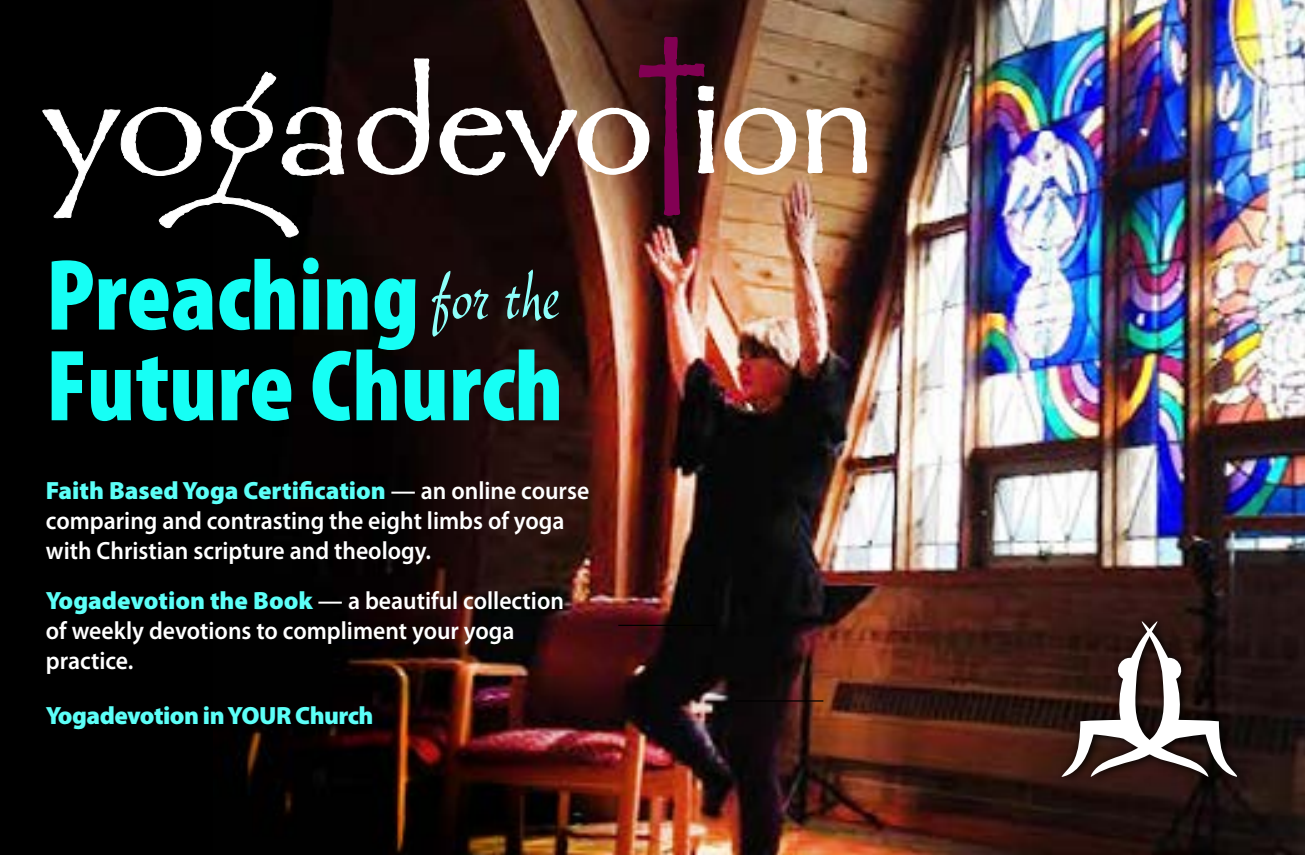
<style>
.page{position:relative;width:1305px;height:855px;background:#000}
.page>*{position:absolute;margin:0;border:0;box-sizing:border-box;transform-origin:0 0}
.t1{font:900 condensed 102.25px/90.8px "Myriad Pro";color:#16fff5}
.t2{font:79.5px "New Berolina";color:#8dfffa;scale:.72 1}
.t3{font:600 25px/30px "Myriad Pro";color:#fff}
.t4{font:900 25px "Myriad Pro";letter-spacing:-.02em;color:#5cfff8}
.s1{font-weight:900;color:#5cfff8}
</style>
<div class="page">
<img style="left:226px;top:0;width:1079px;height:855px">
<svg style="left:42px;top:72px;width:302px;height:165px"></svg>
<svg style="left:356px;top:57px;width:74px;height:119px;background:#5a5151"></svg>
<svg style="left:438px;top:34px;width:278px;height:183px;background:#533736"></svg>
<svg style="left:723px;top:107px;width:75px;height:69px;background:#c9ab91"></svg>
<svg style="left:807px;top:107px;width:61px;height:68px;background:#c7ac96"></svg>
<svg style="left:1058px;top:614px;width:190px;height:172px;background:#271411"></svg>
<svg style="left:1061px;top:621px;width:176px;height:156px;background:#594b48"></svg>
<hr style="left:735px;top:700px;width:88px;height:2px;background:#000">
<hr style="left:618px;top:625px;width:98px;height:1px;background:#000">
<h1 class="t1" style="left:46px;top:247px;width:519px">Preaching<br>Future Church</h1>
<h2 class="t2" style="left:430px;top:252px;width:181px">for the</h2>
<p class="t3" style="left:46px;top:475px;width:545px"><span class="s1">Faith Based Yoga Certification</span> — an online course comparing and contrasting the eight limbs of yoga with Christian scripture and theology.</p>
<p class="t3" style="left:46px;top:585px;width:520px"><span class="s1">Yogadevotion the Book</span> — a beautiful collection of weekly devotions to compliment your yoga practice.</p>
<p class="t4" style="left:46px;top:699px;width:329px">Yogadevotion in YOUR Church</p>
</div>
